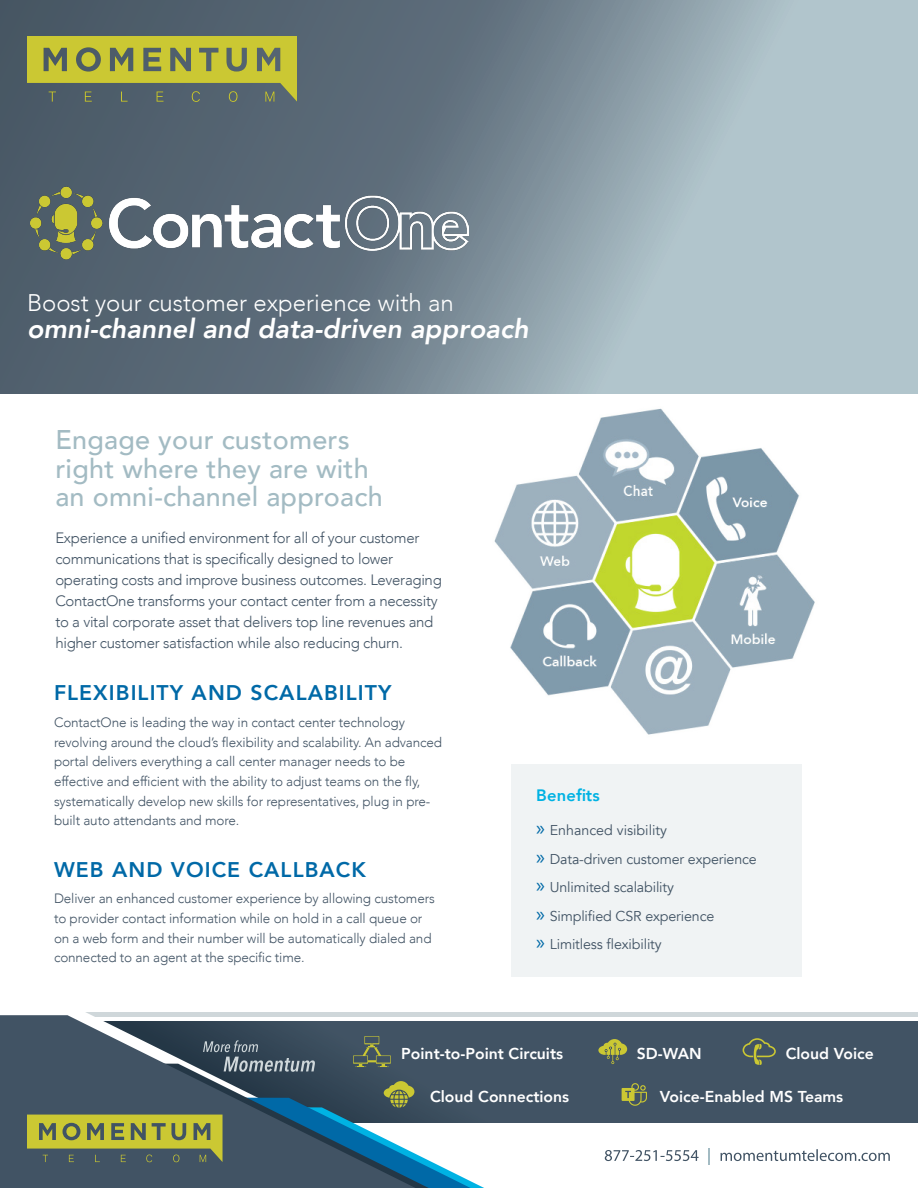
<style>
.page{position:relative;width:918px;height:1188px;background:#fff}
.page>*{position:absolute;margin:0;border:0;box-sizing:border-box;transform-origin:0 0}
.t1{font:500 27px/28.5px "Avenir";letter-spacing:.01em;color:#a3bbc3}
.Sub_Title{font:italic 800 27px "Avenir";color:#fff}
.Sub_Title-2{font:300 24px "Avenir";color:#fff}
.t2{font:800 21.15px "Avenir";letter-spacing:.05em;color:#0069a7}
.t3{font:800 16.5px "Avenir";letter-spacing:.01em;color:#00b2e3}
.t4{font:800 15.75px "Avenir";color:#fff}
.Main_Body_Copy{font:300 15px/21px "Avenir";letter-spacing:-.02em;color:#415364}
.t5{font:14.25px "Avenir";letter-spacing:-.01em;color:#415364}
.Main_Body_Copy-2{font:300 13.5px/19.6px "Avenir";letter-spacing:-.01em;color:#415364}
.s1{font-family:"Myriad Pro";font-size:21px;color:#0069a7}
</style>
<div class="page">
<div style="left:10px;top:1021px;width:908px;height:102px;background:#415364"></div>
<div style="left:0;top:1012px;width:918px;height:5px;background:#cfd7da"></div>
<svg style="left:721px;top:1149px;width:169px;height:12px"></svg>
<svg style="left:709px;top:1149px;width:1px;height:16px"></svg>
<svg style="left:605px;top:1150px;width:94px;height:11px"></svg>
<svg style="left:0;top:1015px;width:354px;height:173px"></svg>
<div style="left:511px;top:764px;width:290px;height:212px;background:#f0f3f4"></div>
<svg style="left:0;top:0;width:918px;height:393px;background:#82939e"></svg>
<svg style="left:27px;top:1081px;width:457px;height:107px"></svg>
<svg style="left:622px;top:1083px;width:25px;height:23px"></svg>
<svg style="left:598px;top:1039px;width:29px;height:25px"></svg>
<svg style="left:743px;top:1038px;width:33px;height:27px"></svg>
<svg style="left:353px;top:1036px;width:38px;height:32px"></svg>
<img style="left:31px;top:172px;width:438px;height:103px">
<img style="left:494px;top:408px;width:321px;height:327px">
<svg style="left:27px;top:36px;width:270px;height:66px;background:#999d49"></svg>
<p class="Sub_Title-2" style="left:27px;top:289px;width:428px">Boost your customer experience with an</p>
<p class="Sub_Title" style="left:27px;top:313px;width:503px">omni-channel and data-driven approach</p>
<h2 class="t1" style="left:55px;top:424px;width:329px">Engage your customers right where they are with an omni-channel approach</h2>
<p class="Main_Body_Copy" style="left:55px;top:527px;width:388px">Experience a unified environment for all of your customer communications that is specifically designed to lower operating costs and improve business outcomes. Leveraging ContactOne transforms your contact center from a necessity to a vital corporate asset that delivers top line revenues and higher customer satisfaction while also reducing churn.</p>
<h3 class="t2" style="left:54px;top:677px;width:339px">FLEXIBILITY AND SCALABILITY</h3>
<p class="Main_Body_Copy-2" style="left:54px;top:712px;width:390px">ContactOne is leading the way in contact center technology revolving around the cloud’s flexibility and scalability. An advanced portal delivers everything a call center manager needs to be effective and efficient with the ability to adjust teams on the fly, systematically develop new skills for representatives, plug in pre&shy;built auto attendants and more.</p>
<h3 class="t2" style="left:54px;top:853px;width:314px">WEB AND VOICE CALLBACK</h3>
<p class="Main_Body_Copy-2" style="left:54px;top:889px;width:382px">Deliver an enhanced customer experience by allowing customers to provider contact information while on hold in a call queue or on a web form and their number will be automatically dialed and connected to an agent at the specific time.</p>
<h4 class="t3" style="left:536px;top:783px;width:65px">Benefits</h4>
<p class="t5" style="left:536px;top:822px;width:132px"><span class="s1">»</span> Enhanced visibility</p>
<p class="t5" style="left:536px;top:850px;width:222px"><span class="s1">»</span> Data-driven customer experience</p>
<p class="t5" style="left:536px;top:879px;width:139px"><span class="s1">»</span> Unlimited scalability</p>
<p class="t5" style="left:536px;top:907px;width:180px"><span class="s1">»</span> Simplified CSR experience</p>
<p class="t5" style="left:536px;top:936px;width:127px"><span class="s1">»</span> Limitless flexibility</p>
<p class="t4" style="left:401px;top:1042px;width:163px">Point-to-Point Circuits</p>
<p class="t4" style="left:637px;top:1042px;width:66px">SD-WAN</p>
<p class="t4" style="left:786px;top:1042px;width:90px">Cloud Voice</p>
<p class="t4" style="left:430px;top:1085px;width:141px">Cloud Connections</p>
<p class="t4" style="left:660px;top:1085px;width:185px">Voice-Enabled MS Teams</p>
</div>
